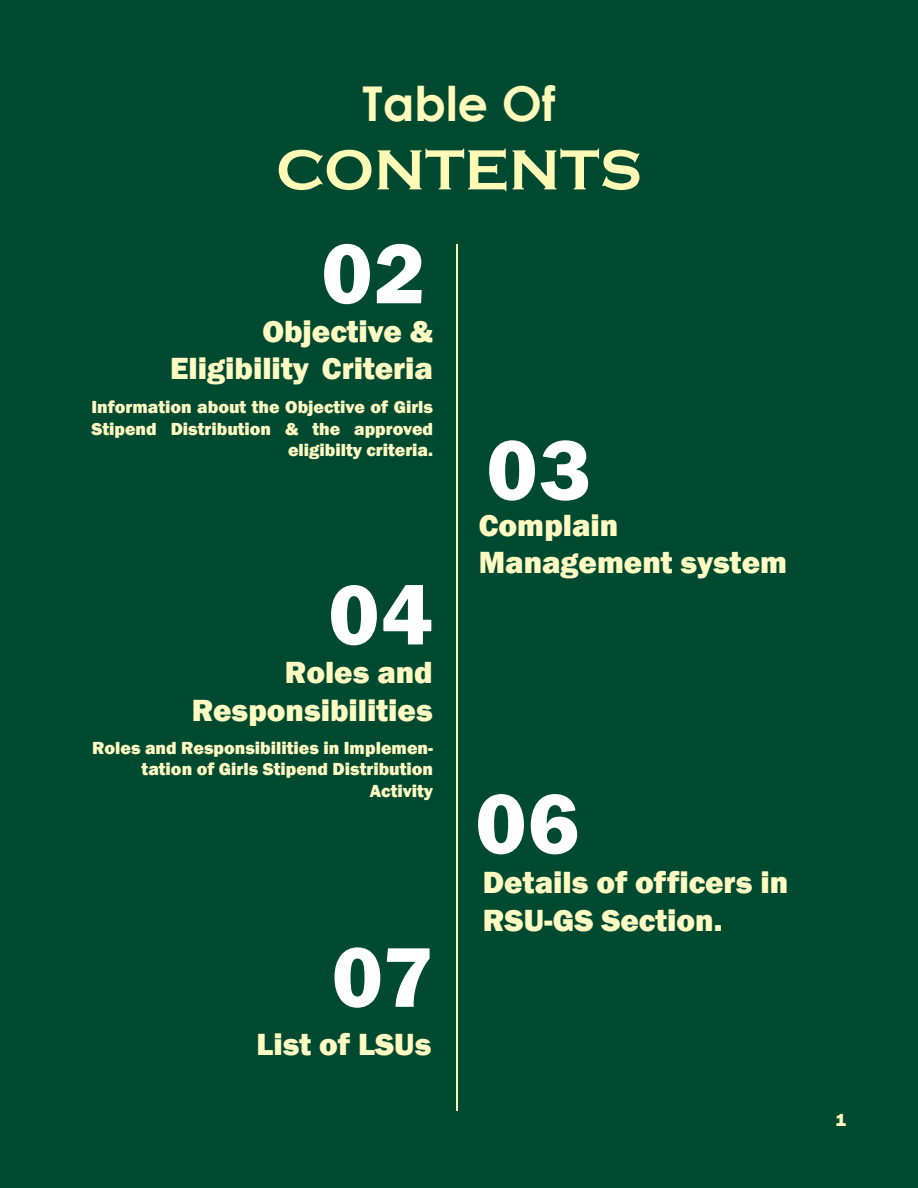
<style>
.page{position:relative;width:918px;height:1188px;background:#004a32}
.page>*{position:absolute;margin:0;border:0;box-sizing:border-box;transform-origin:0 0}
.t1{font:800 90px "Franklin Gothic";color:#fff}
.t2{font:700 58.5px "Copperplate Gothic";color:#fff9b6}
.t3{font:700 48px "Century Gothic";color:#fff9ba}
.t4{font:800 31.5px/37.8px "Franklin Gothic";color:#fffac1;text-align:right}
.t5{font:800 18px/21.6px "Franklin Gothic";color:#fffac1;text-align:right}
.t6{font:800 18px "Franklin Gothic";color:#fffac0}
</style>
<div class="page">
<hr style="left:456px;top:244px;width:2px;height:866px;background:#fff9b8">
<h3 class="t3" style="left:363px;top:67px;width:194px">Table Of</h3>
<h2 class="t2" style="left:276px;top:138px;width:367px">CONTENTS</h2>
<h1 class="t1" style="left:321px;top:216px;width:107px">02</h1>
<h3 class="t4" style="left:170px;top:312px;width:264px">Objective &amp;<br>Eligibility Criteria</h3>
<p class="t5" style="left:92px;top:396px;width:343px">Information about the Objective of Girls<br>Stipend Distribution &amp; the approved eligibilty criteria.</p>
<h1 class="t1" style="left:328px;top:557px;width:107px">04</h1>
<h3 class="t4" style="left:192px;top:654px;width:242px">Roles and<br>Responsibilities</h3>
<p class="t5" style="left:92px;top:737px;width:342px">Roles and Responsibilities in Implemen&shy;tation of Girls Stipend Distribution<br>Activity</p>
<h1 class="t1" style="left:331px;top:919px;width:105px">07</h1>
<h3 class="t4" style="left:256px;top:1026px;width:176px">List of LSUs</h3>
<h1 class="t1" style="left:486px;top:412px;width:107px">03</h1>
<h3 class="t4" style="left:479px;top:506px;width:310px;text-align:left">Complain<br>Management system</h3>
<h1 class="t1" style="left:475px;top:766px;width:107px">06</h1>
<h3 class="t4" style="left:483px;top:864px;width:307px;text-align:left">Details of officers in<br>RSU-GS Section.</h3>
<p class="t6" style="left:835px;top:1109px;width:12px">1</p>
</div>
